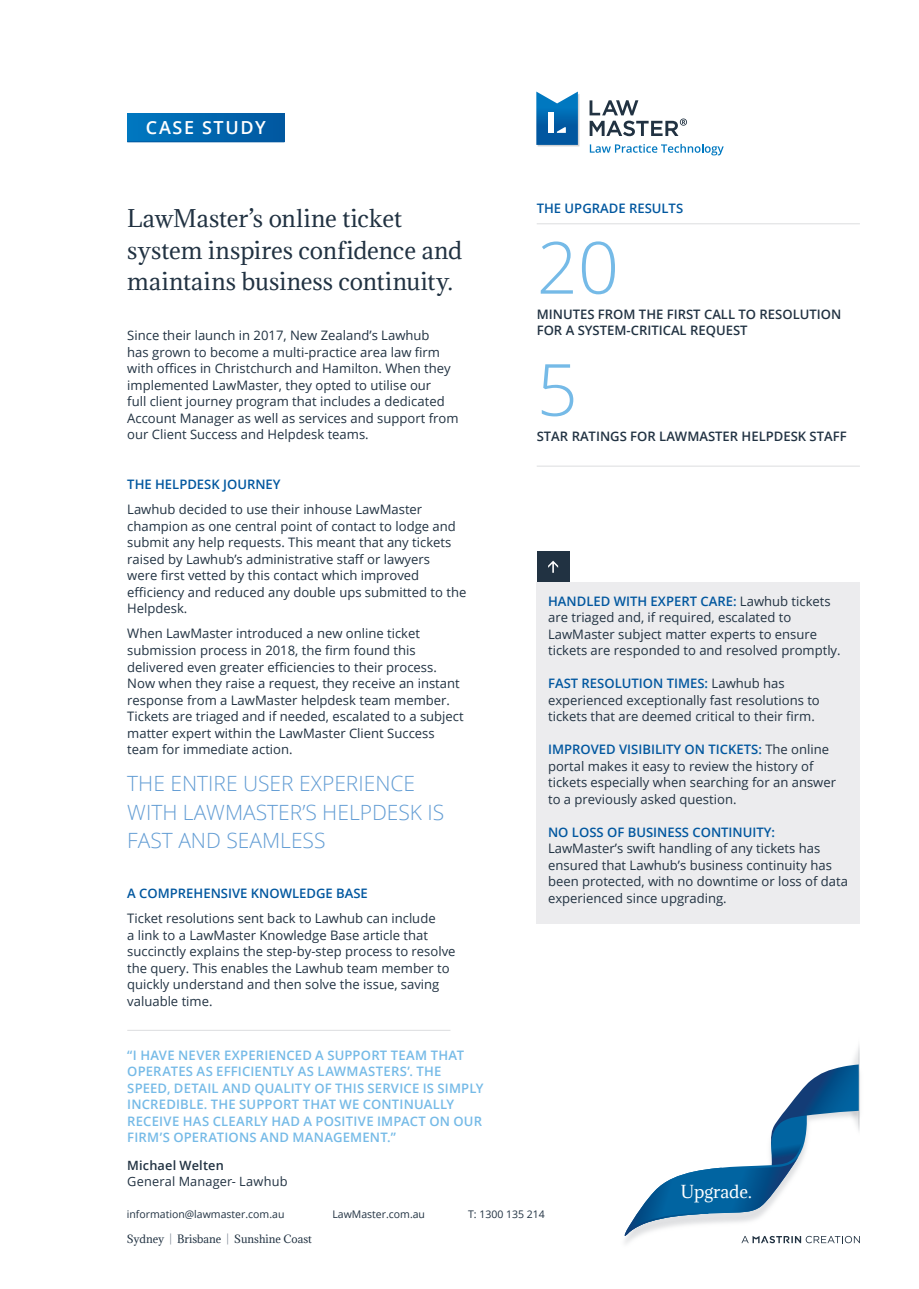
<style>
.page{position:relative;width:919px;height:1289px;background:#fff}
.page>*{position:absolute;margin:0;border:0;box-sizing:border-box;transform-origin:0 0}
.t1{font:300 72px "Open Sans";color:#75bae7}
.t2{font:22.5px/31.5px "Adamina";letter-spacing:-.005em;color:#213242}
.t3{font:300 21px/28.5px "Open Sans";color:#639dd4}
.t4{font:600 18px "Open Sans";letter-spacing:.09em;color:#fff}
.t5{font:16.5px "Adamina";color:#fff}
.t6{font:13.05px/16.5px "Open Sans";color:#213242}
.t7{font:600 13.05px/16.5px "Open Sans";letter-spacing:.015em;color:#75bae7}
.t8{font:600 13.05px/16.5px "Open Sans";color:#213242}
.t9{font:600 13.05px "Open Sans";color:#01579f}
.t10{font:12.75px "Open Sans";letter-spacing:.01em;color:#213242}
.t11{font:600 12.75px "Open Sans";letter-spacing:.01em;color:#213242}
.t12{font:10.5px "Open Sans";color:#213242}
.t13{font:10.5px "Adamina";color:#213242}
.s1{font-weight:600;color:#01579f}
.s2{color:#78828f}
</style>
<div class="page">
<svg style="left:606px;top:100px;width:81px;height:36px"></svg>
<img style="left:536px;top:91px;width:70px;height:56px">
<svg style="left:589px;top:144px;width:134px;height:11px"></svg>
<svg style="left:536px;top:92px;width:42px;height:53px;background:#257bb9"></svg>
<div style="left:548px;top:112px;width:5px;height:21px;background:#fff"></div>
<svg style="left:624px;top:1064px;width:235px;height:179px"></svg>
<div style="left:127px;top:113px;width:157px;height:28px;background:linear-gradient(to right,#0078c0,#0157a0)"></div>
<hr style="left:127px;top:141px;width:157px;height:1px;background:#01579f">
<div style="left:536px;top:582px;width:323px;height:341px;background:#ececee"></div>
<hr style="left:127px;top:1029px;width:323px;height:1px;background:#dcdddf">
<hr style="left:536px;top:466px;width:323px;height:1px;background:#dcdddf">
<hr style="left:536px;top:223px;width:323px;height:1px;background:#dcdddf">
<div style="left:536px;top:551px;width:33px;height:31px;background:#213242"></div>
<svg style="left:548px;top:560px;width:10px;height:12px"></svg>
<h3 class="t4" style="left:146px;top:115px;width:121px">CASE STUDY</h3>
<p class="t2" style="left:127px;top:203px;width:336px">LawMaster’s online ticket system inspires confidence and maintains business continuity.</p>
<p class="t6" style="left:127px;top:327px;width:333px">Since their launch in 2017, New Zealand’s Lawhub<br>has grown to become a multi-practice area law firm with offices in Christchurch and Hamilton. When they implemented LawMaster, they opted to utilise our<br>full client journey program that includes a dedicated Account Manager as well as services and support from our Client Success and Helpdesk teams.</p>
<p class="t9" style="left:127px;top:475px;width:155px">THE HELPDESK JOURNEY</p>
<p class="t6" style="left:127px;top:501px;width:340px">Lawhub decided to use their inhouse LawMaster champion as one central point of contact to lodge and submit any help requests. This meant that any tickets raised by Lawhub’s administrative staff or lawyers<br>were first vetted by this contact which improved efficiency and reduced any double ups submitted to the Helpdesk.</p>
<p class="t6" style="left:127px;top:625px;width:338px">When LawMaster introduced a new online ticket submission process in 2018, the firm found this delivered even greater efficiencies to their process.<br>Now when they raise a request, they receive an instant response from a LawMaster helpdesk team member.<br>Tickets are triaged and if needed, escalated to a subject matter expert within the LawMaster Client Success team for immediate action.</p>
<p class="t3" style="left:127px;top:768px;width:318px">THE ENTIRE USER EXPERIENCE<br>WITH LAWMASTER’S HELPDESK IS<br>FAST AND SEAMLESS</p>
<p class="t9" style="left:127px;top:884px;width:242px">A COMPREHENSIVE KNOWLEDGE BASE</p>
<p class="t6" style="left:127px;top:909px;width:330px">Ticket resolutions sent back to Lawhub can include<br>a link to a LawMaster Knowledge Base article that succinctly explains the step-by-step process to resolve the query. This enables the Lawhub team member to quickly understand and then solve the issue, saving valuable time.</p>
<p class="t7" style="left:127px;top:1046px;width:357px">“I HAVE NEVER EXPERIENCED A SUPPORT TEAM THAT OPERATES AS EFFICIENTLY AS LAWMASTERS’. THE SPEED, DETAIL AND QUALITY OF THIS SERVICE IS SIMPLY INCREDIBLE. THE SUPPORT THAT WE CONTINUALLY RECEIVE HAS CLEARLY HAD A POSITIVE IMPACT ON OUR FIRM’S OPERATIONS AND MANAGEMENT.”</p>
<p class="t11" style="left:127px;top:1156px;width:98px">Michael Welten</p>
<p class="t10" style="left:127px;top:1172px;width:162px">General Manager- Lawhub</p>
<p class="t9" style="left:536px;top:199px;width:148px">THE UPGRADE RESULTS</p>
<p class="t1" style="left:536px;top:218px;width:84px">20</p>
<p class="t8" style="left:536px;top:305px;width:306px">MINUTES FROM THE FIRST CALL TO RESOLUTION<br>FOR A SYSTEM-CRITICAL REQUEST</p>
<p class="t1" style="left:536px;top:340px;width:43px">5</p>
<p class="t8" style="left:536px;top:427px;width:311px">STAR RATINGS FOR LAWMASTER HELPDESK STAFF</p>
<p class="t6" style="left:548px;top:592px;width:294px"><span class="s1">HANDLED WITH EXPERT CARE:</span> Lawhub tickets are triaged and, if required, escalated to LawMaster subject matter experts to ensure tickets are responded to and resolved promptly.</p>
<p class="t6" style="left:548px;top:675px;width:273px"><span class="s1">FAST RESOLUTION TIMES:</span> Lawhub has experienced exceptionally fast resolutions to tickets that are deemed critical to their firm.</p>
<p class="t6" style="left:548px;top:741px;width:289px"><span class="s1">IMPROVED VISIBILITY ON TICKETS:</span> The online portal makes it easy to review the history of tickets especially when searching for an answer to a previously asked question.</p>
<p class="t6" style="left:548px;top:823px;width:301px"><span class="s1">NO LOSS OF BUSINESS CONTINUITY:<br></span>LawMaster’s swift handling of any tickets has ensured that Lawhub’s business continuity has been protected, with no downtime or loss of data experienced since upgrading.</p>
<p class="t5" style="left:680px;top:1180px;width:72px">Upgrade.</p>
<p class="t12" style="left:127px;top:1206px;width:159px">information@lawmaster.com.au</p>
<p class="t12" style="left:332px;top:1206px;width:94px">LawMaster.com.au</p>
<p class="t12" style="left:468px;top:1206px;width:78px">T: 1300 135 214</p>
<p class="t13" style="left:127px;top:1231px;width:187px">Sydney <span class="s2">|</span> Brisbane <span class="s2">|</span> Sunshine Coast</p>
</div>
